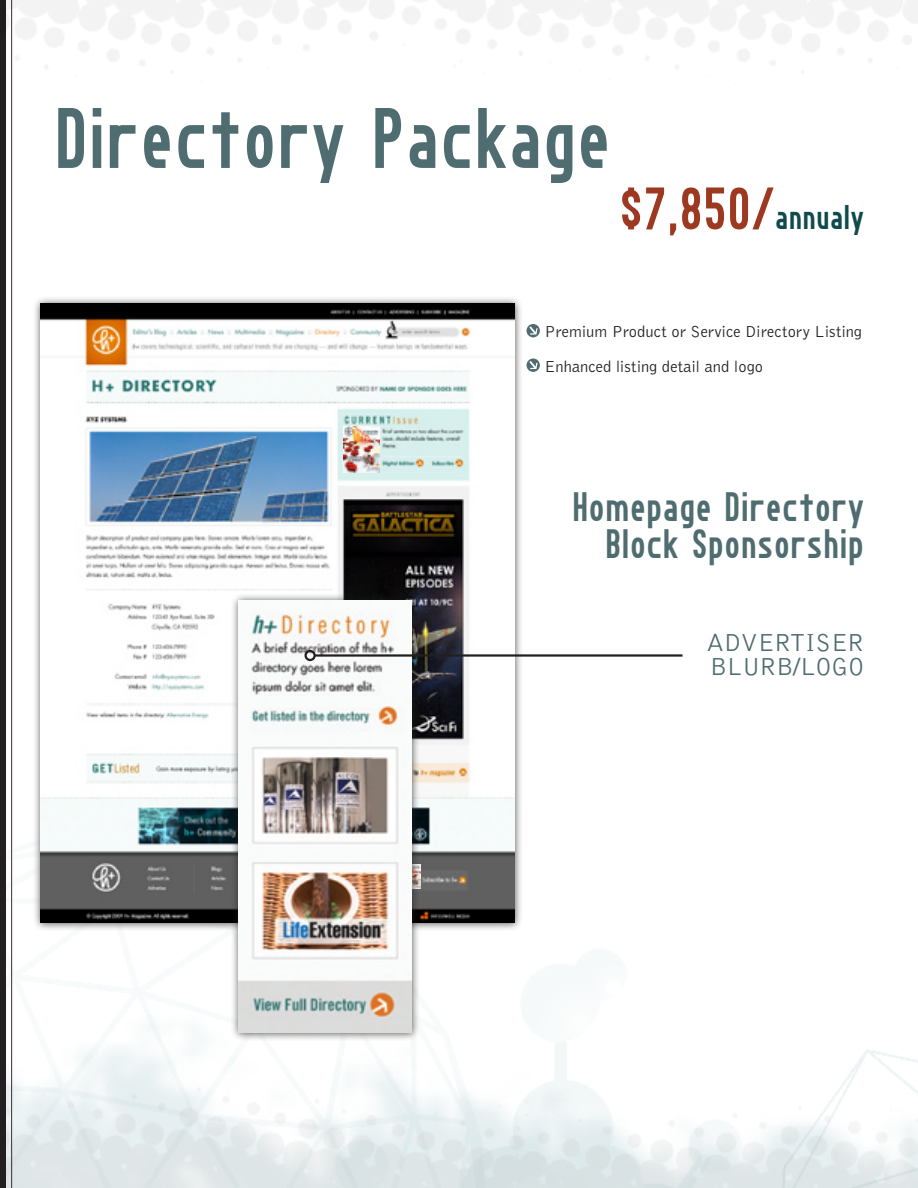
<style>
.page{position:relative;width:918px;height:1188px;background:#fff}
.page>*{position:absolute;margin:0;border:0;box-sizing:border-box;transform-origin:0 0}
.t1{font:75px "Go Long";color:#4f6c70}
.t2{font:52.5px "Go Long";color:#9e3921}
.t3{font:36px/37.5px "Go Long";color:#4f6c70;text-align:right}
.t4{font:300 25.5px/24px "Bell Gothic";color:#4f6c70}
.t5{font:300 16.5px "Bell Gothic";color:#231f20}
.s1{font-size:30px;color:#104a4d}
</style>
<div class="page">
<img style="left:0;top:0;width:918px;height:1188px">
<div style="left:32px;top:295px;width:497px;height:642px;background:#231f20;opacity:.75"></div>
<img style="left:40px;top:303px;width:474px;height:620px">
<img style="left:344px;top:426px;width:35px;height:46px">
<svg style="left:526px;top:324px;width:14px;height:13px"></svg>
<svg style="left:529px;top:326px;width:9px;height:9px"></svg>
<svg style="left:526px;top:358px;width:14px;height:14px"></svg>
<svg style="left:529px;top:361px;width:9px;height:8px"></svg>
<div style="left:230px;top:592px;width:196px;height:456px;background:#231f20;opacity:.75"></div>
<img style="left:238px;top:600px;width:173px;height:433px">
<hr style="left:315px;top:654px;width:367px;height:3px;background:#231f20">
<div style="left:304px;top:650px;width:12px;height:11px;border:2px solid #231f20;border-radius:50%"></div>
<p class="t1" style="left:54px;top:108px;width:559px">Directory Package</p>
<p class="t2" style="left:619px;top:188px;width:246px">$7,850/<span class="s1">annualy</span></p>
<p class="t5" style="left:544px;top:323px;width:319px">Premium Product or Service D irectory L isting</p>
<p class="t5" style="left:544px;top:358px;width:220px">E nhanced listing detail and logo</p>
<p class="t3" style="left:572px;top:491px;width:294px">Homepage Directory<br>Block Sponsorship</p>
<p class="t4" style="left:707px;top:631px;width:159px">ADVERTISER<br>BLURB/LOGO</p>
</div>
